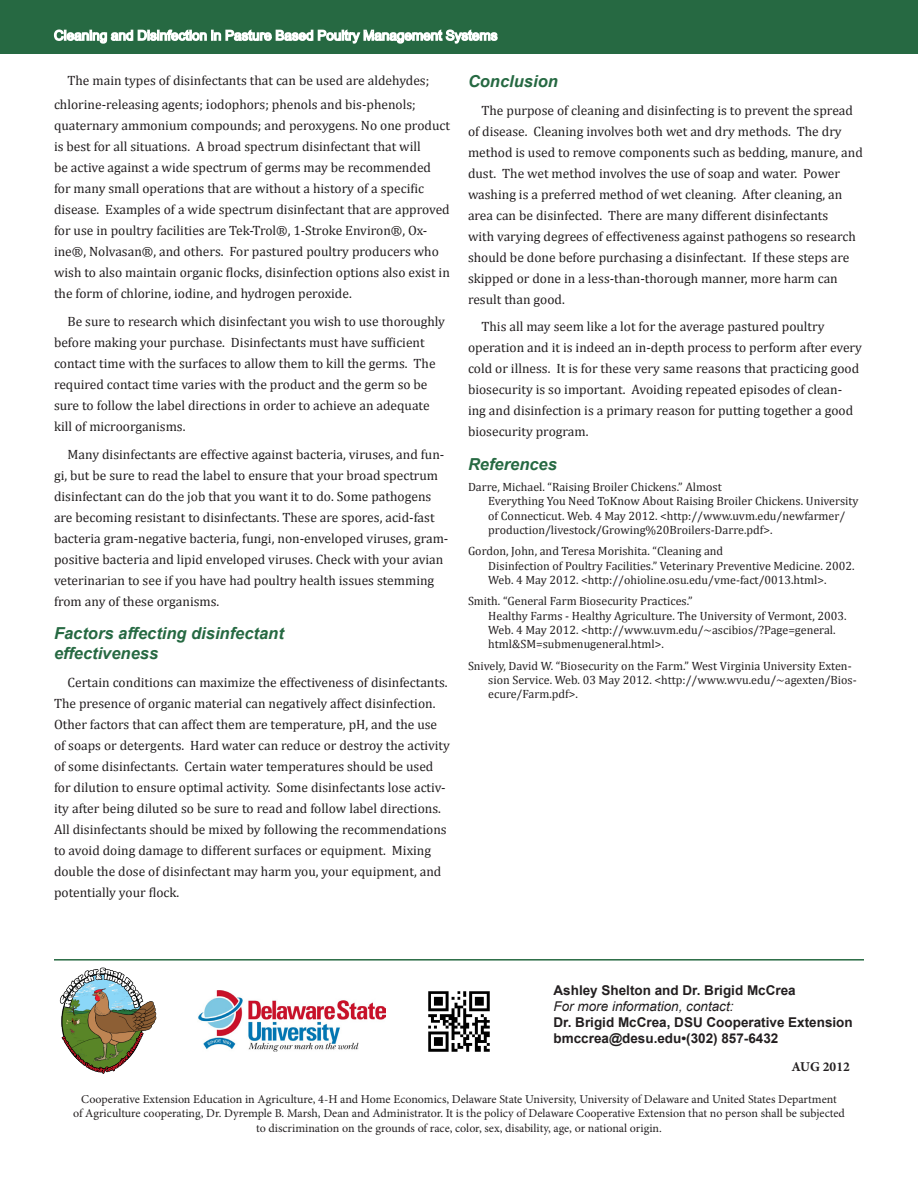
<style>
.page{position:relative;width:918px;height:1188px;background:#fff}
.page>*{position:absolute;margin:0;border:0;box-sizing:border-box;transform-origin:0 0}
.Subhead{font:italic 700 16.5px "Arial";color:#266942}
.Paragraph_Spacing{font:13.5px/21px "Cambria";color:#231f20}
.t1{font:700 13.5px "Arial";color:#231f20}
.t2{font:italic 13.5px "Arial";color:#231f20}
.t3{font:700 13.5px "Minion Pro";color:#231f20}
.t4{font:12px/14.4px "Cambria";color:#231f20}
.t5{font:12px "Minion Pro";color:#231f20}
.s1{font-family:"Minion Pro";font-size:15px}
</style>
<div class="page">
<img style="left:198px;top:990px;width:188px;height:61px">
<img style="left:429px;top:991px;width:60px;height:60px">
<hr style="left:54px;top:959px;width:810px;height:2px;background:#266942">
<div style="left:0;top:0;width:918px;height:54px;background:#266942"></div>
<svg style="left:53px;top:29px;width:445px;height:15px"></svg>
<img style="left:59px;top:967px;width:98px;height:107px">
<img style="left:62px;top:1032px;width:82px;height:25px">
<img style="left:62px;top:1033px;width:81px;height:14px">
<img style="left:84px;top:968px;width:41px;height:6px">
<img style="left:85px;top:968px;width:31px;height:6px">
<img style="left:104px;top:974px;width:35px;height:34px">
<img style="left:84px;top:974px;width:38px;height:10px">
<p class="Paragraph_Spacing" style="left:54px;top:69px;width:377px;line-height:24px;text-indent:14px">The main types of disinfectants that can be used are aldehydes; chlorine-releasing agents; <span class="s1">i</span>odophors; phenols and bis-phenols;</p>
<p class="Paragraph_Spacing" style="left:54px;top:115px;width:397px">quaternary ammonium compounds; and peroxygens. No one product is best for all situations. A broad spectrum disinfectant that will<br>be active against a wide spectrum of germs may be recommended for many small operations that are without a history of a specific disease. Examples of a wide spectrum disinfectant that are approved for use in poultry facilities are Tek-Trol®, 1-Stroke Environ®, Ox&shy;ine®, Nolvasan®, and others. For pastured poultry producers who wish to also maintain organic flocks, disinfection options also exist in the form of chlorine, iodine, and hydrogen peroxide.</p>
<p class="Paragraph_Spacing" style="left:54px;top:311px;width:393px;text-indent:14px">Be sure to research which disinfectant you wish to use thoroughly before making your purchase. Disinfectants must have sufficient contact time with the surfaces to allow them to kill the germs. The required contact time varies with the product and the germ so be sure to follow the label directions in order to achieve an adequate kill of microorganisms.</p>
<p class="Paragraph_Spacing" style="left:54px;top:444px;width:396px;text-indent:14px">Many disinfectants are effective against bacteria, viruses, and fun&shy;gi, but be sure to read the label to ensure that your broad spectrum disinfectant can do the job that you want it to do. Some pathogens are becoming resistant to disinfectants. These are spores, acid-fast bacteria gram-negative bacteria, fungi, non-enveloped viruses, gram&shy;positive bacteria and lipid enveloped viruses. Check with your avian veterinarian to see if you have had poultry health issues stemming from any of these organisms.</p>
<p class="Subhead" style="left:54px;top:622px;width:231px">Factors affecting disinfectant</p>
<p class="Subhead" style="left:54px;top:642px;width:106px">effectiveness</p>
<p class="Paragraph_Spacing" style="left:54px;top:672px;width:397px;text-indent:14px">Certain conditions can maximize the effectiveness of disinfectants.<br>The presence of organic material can negatively affect disinfection.<br>Other factors that can affect them are temperature, pH, and the use of soaps or detergents. Hard water can reduce or destroy the activity of some disinfectants. Certain water temperatures should be used for dilution to ensure optimal activity. Some disinfectants lose activ&shy;ity after being diluted so be sure to read and follow label directions.<br>All disinfectants should be mixed by following the recommendations to avoid doing damage to different surfaces or equipment. Mixing double the dose of disinfectant may harm you, your equipment, and potentially your flock.</p>
<p class="Subhead" style="left:468px;top:70px;width:91px">Conclusion</p>
<p class="Paragraph_Spacing" style="left:468px;top:100px;width:396px;text-indent:14px">The purpose of cleaning and disinfecting is to prevent the spread of disease. Cleaning involves both wet and dry methods. The dry method is used to remove components such as bedding, manure, and dust. The wet method involves the use of soap and water. Power washing is a preferred method of wet cleaning. After cleaning, an area can be disinfected. There are many different disinfectants<br>with varying degrees of effectiveness against pathogens so research should be done before purchasing a disinfectant. If these steps are skipped or done in a less-than-thorough manner, more harm can result than good.</p>
<p class="Paragraph_Spacing" style="left:468px;top:316px;width:395px;text-indent:14px">This all may seem like a lot for the average pastured poultry operation and it is indeed an in-depth process to perform after every cold or illness. It is for these very same reasons that practicing good biosecurity is so important. Avoiding repeated episodes of clean&shy;ing and disinfection is a primary reason for putting together a good biosecurity program.</p>
<p class="Subhead" style="left:468px;top:453px;width:90px">References</p>
<p class="t4" style="left:468px;top:480px;width:255px">Darre, Michael. “Raising Broiler Chickens.” Almost</p>
<p class="t4" style="left:488px;top:494px;width:372px">Everything You Need ToKnow About Raising Broiler Chickens. University of Connecticut. Web. 4 May 2012. &lt;http://www.uvm.edu/newfarmer/ production/livestock/Growing%20Broilers-Darre.pdf&gt;.</p>
<p class="t4" style="left:468px;top:544px;width:257px">Gordon, John, and Teresa Morishita. “Cleaning and</p>
<p class="t4" style="left:488px;top:558px;width:368px">Disinfection of Poultry Facilities.” Veterinary Preventive Medicine. 2002.<br>Web. 4 May 2012. &lt;http://ohioline.osu.edu/vme-fact/0013.html&gt;.</p>
<p class="t4" style="left:468px;top:594px;width:226px">Smith. “General Farm Biosecurity Practices.”</p>
<p class="t4" style="left:488px;top:608px;width:360px">Healthy Farms - Healthy Agriculture. The University of Vermont, 2003.<br>Web. 4 May 2012. &lt;http://www.uvm.edu/~ascibios/?Page=general. html&amp;SM=submenugeneral.html&gt;.</p>
<p class="t4" style="left:468px;top:658px;width:385px">Snively, David W. “Biosecurity on the Farm.” West Virginia University Exten-</p>
<p class="t4" style="left:488px;top:673px;width:370px">sion Service. Web. 03 May 2012. &lt;http://www.wvu.edu/~agexten/Bios&shy;ecure/Farm.pdf&gt;.</p>
<p class="t1" style="left:554px;top:981px;width:244px">Ashley Shelton and Dr. Brigid McCrea</p>
<p class="t2" style="left:554px;top:997px;width:182px">For more information, contact:</p>
<p class="t1" style="left:554px;top:1013px;width:301px">Dr. Brigid McCrea, DSU Cooperative Extension</p>
<p class="t1" style="left:554px;top:1029px;width:226px">bmccrea@desu.edu•(302) 857-6432</p>
<p class="t3" style="left:792px;top:1058px;width:60px">AUG 2012</p>
<p class="t5" style="left:81px;top:1091px;width:757px">Cooperative Extension Education in Agriculture, 4-H and Home Economics, Delaware State University, University of Delaware and United States Department</p>
<p class="t5" style="left:73px;top:1105px;width:773px">of Agriculture cooperating, Dr. Dyremple B. Marsh, Dean and Administrator. It is the policy of Delaware Cooperative Extension that no person shall be subjected</p>
<p class="t5" style="left:256px;top:1120px;width:407px">to discrimination on the grounds of race, color, sex, disability, age, or national origin.</p>
</div>
